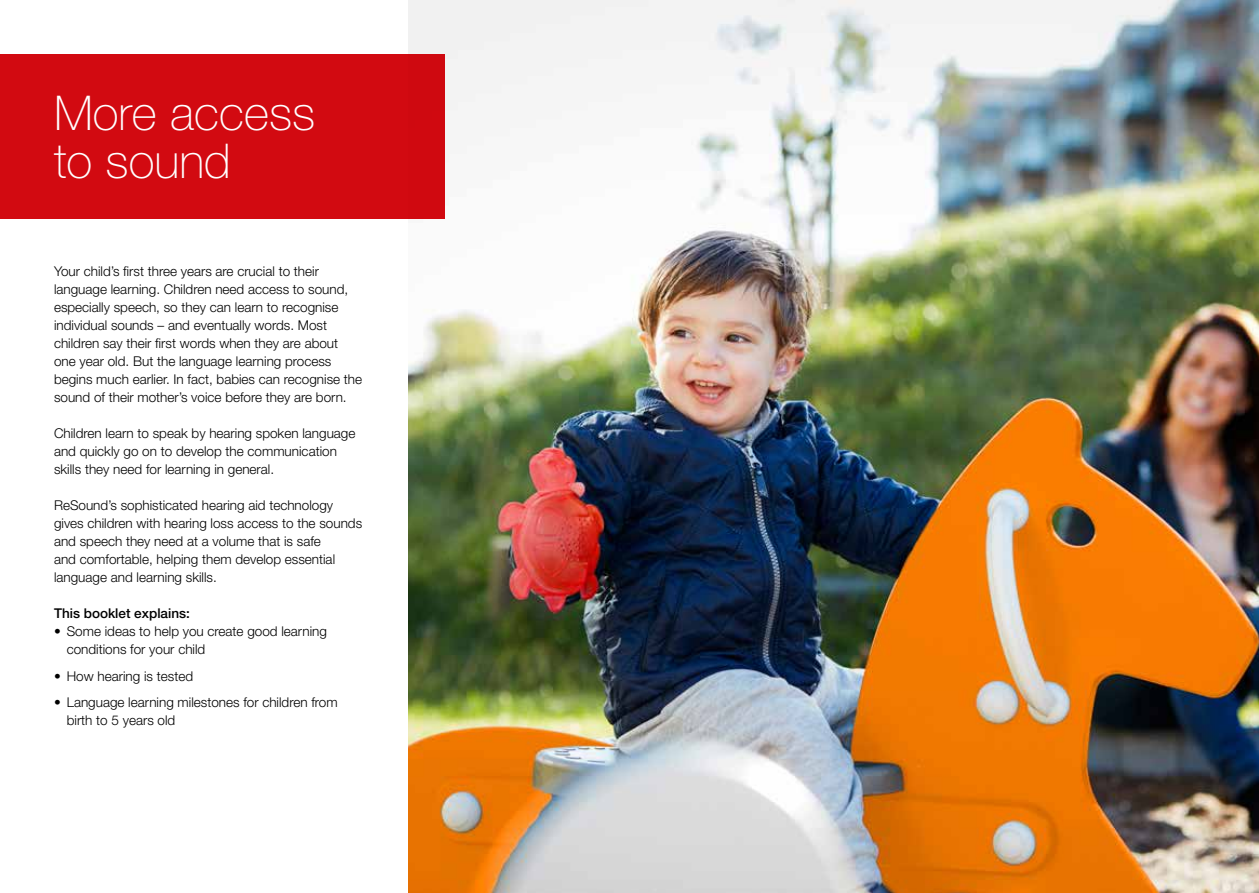
<style>
.page{position:relative;width:1259px;height:893px;background:#fff}
.page>*{position:absolute;margin:0;border:0;box-sizing:border-box;transform-origin:0 0}
.t1{font:100 48px/48px "Helvetica Neue LT Pro";color:#fff}
.t2{font:300 13.5px/18px "Helvetica Neue LT Pro";color:#000}
.t3{font:500 13.5px "Helvetica Neue LT Pro";color:#000}
</style>
<div class="page">
<img style="left:408px;top:0;width:851px;height:893px">
<div style="left:0;top:54px;width:445px;height:165px;background:#d20a11"></div>
<h1 class="t1" style="left:54px;top:88px;width:263px">More access to sound</h1>
<p class="t2" style="left:54px;top:262px;width:310px">Your child’s first three years are crucial to their language learning. Children need access to sound, especially speech, so they can learn to recognise individual sounds – and eventually words. Most children say their first words when they are about one year old. But the language learning process begins much earlier. In fact, babies can recognise the sound of their mother’s voice before they are born.</p>
<p class="t2" style="left:54px;top:424px;width:303px">Children learn to speak by hearing spoken language and quickly go on to develop the communication skills they need for learning in general.</p>
<p class="t2" style="left:54px;top:496px;width:310px">ReSound’s sophisticated hearing aid technology gives children with hearing loss access to the sounds and speech they need at a volume that is safe<br>and comfortable, helping them develop essential language and learning skills.</p>
<p class="t3" style="left:54px;top:605px;width:137px">This booklet explains:</p>
<p class="t2" style="left:67px;top:622px;width:262px;text-indent:-13px">• Some ideas to help you create good learning conditions for your child</p>
<p class="t2" style="left:54px;top:666px;width:141px">• How hearing is tested</p>
<p class="t2" style="left:67px;top:693px;width:272px;text-indent:-13px">• Language learning milestones for children from birth to 5 years old</p>
</div>
